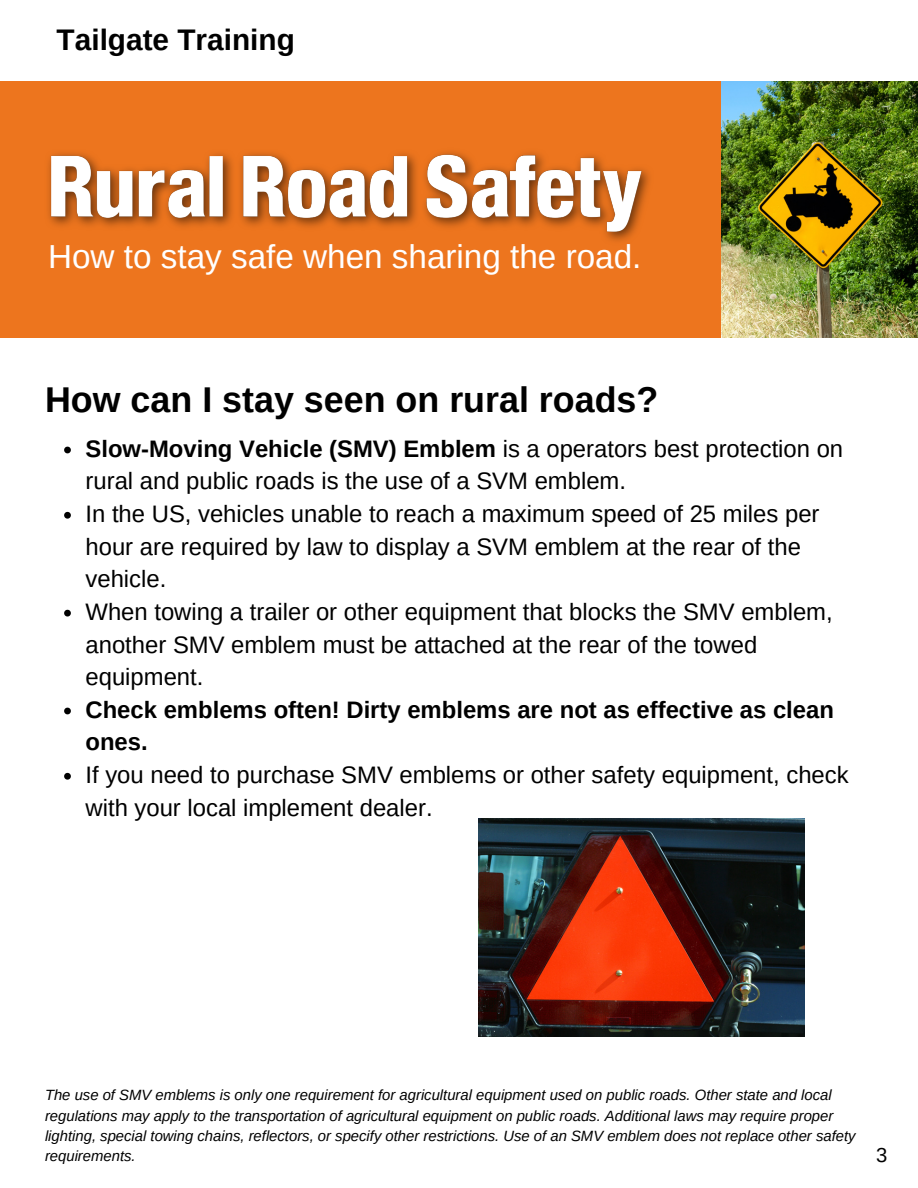
<style>
.page{position:relative;width:918px;height:1188px;background:#fff}
.page>*{position:absolute;margin:0;border:0;box-sizing:border-box;transform-origin:0 0}
.t1{font:700 35.85px "Arimo";color:#000}
.t2{font:33.3px "Arimo";color:#fff}
.t3{font:700 29.85px "Arimo";color:#000}
.t4{font:23.85px/32.7px "Arimo";color:#000}
.t5{font:700 23.85px/32.7px "Arimo";color:#000}
.t6{font:20.25px "Arimo";color:#000}
.t7{font:italic 14.85px/20.2px "Arimo";color:#000}
.s1{font-weight:700}
</style>
<div class="page">
<div style="left:0;top:81px;width:722px;height:257px;background:#ed751e"></div>
<svg style="left:64px;top:447px;width:7px;height:6px"></svg>
<svg style="left:64px;top:512px;width:7px;height:7px"></svg>
<svg style="left:64px;top:610px;width:7px;height:7px"></svg>
<svg style="left:64px;top:708px;width:7px;height:6px"></svg>
<svg style="left:64px;top:773px;width:7px;height:7px"></svg>
<img style="left:478px;top:818px;width:326px;height:218px">
<img style="left:48px;top:152px;width:602px;height:89px">
<img style="left:722px;top:81px;width:195px;height:257px">
<p class="t3" style="left:57px;top:23px;width:240px">Tailgate Training</p>
<p class="t2" style="left:48px;top:238px;width:595px">How to stay safe when sharing the road.</p>
<p class="t1" style="left:45px;top:379px;width:615px">How can I stay seen on rural roads?</p>
<p class="t4" style="left:86px;top:432px;width:759px"><span class="s1">Slow-Moving Vehicle (SMV) Emblem</span> is a operators best protection on rural and public roads is the use of a SVM emblem.</p>
<p class="t4" style="left:86px;top:497px;width:735px">In the US, vehicles unable to reach a maximum speed of 25 miles per hour are required by law to display a SVM emblem at the rear of the vehicle.</p>
<p class="t4" style="left:86px;top:595px;width:749px">When towing a trailer or other equipment that blocks the SMV emblem, another SMV emblem must be attached at the rear of the towed equipment.</p>
<p class="t5" style="left:86px;top:693px;width:750px">Check emblems often! Dirty emblems are not as effective as clean ones.</p>
<p class="t4" style="left:86px;top:758px;width:765px">If you need to purchase SMV emblems or other safety equipment, check with your local implement dealer.</p>
<p class="t7" style="left:45px;top:1085px;width:812px">The use of SMV emblems is only one requirement for agricultural equipment used on public roads. Other state and local regulations may apply to the transportation of agricultural equipment on public roads. Additional laws may require proper lighting, special towing chains, reflectors, or specify other restrictions. Use of an SMV emblem does not replace other safety requirements.</p>
<p class="t6" style="left:876px;top:1144px;width:13px">3</p>
</div>
